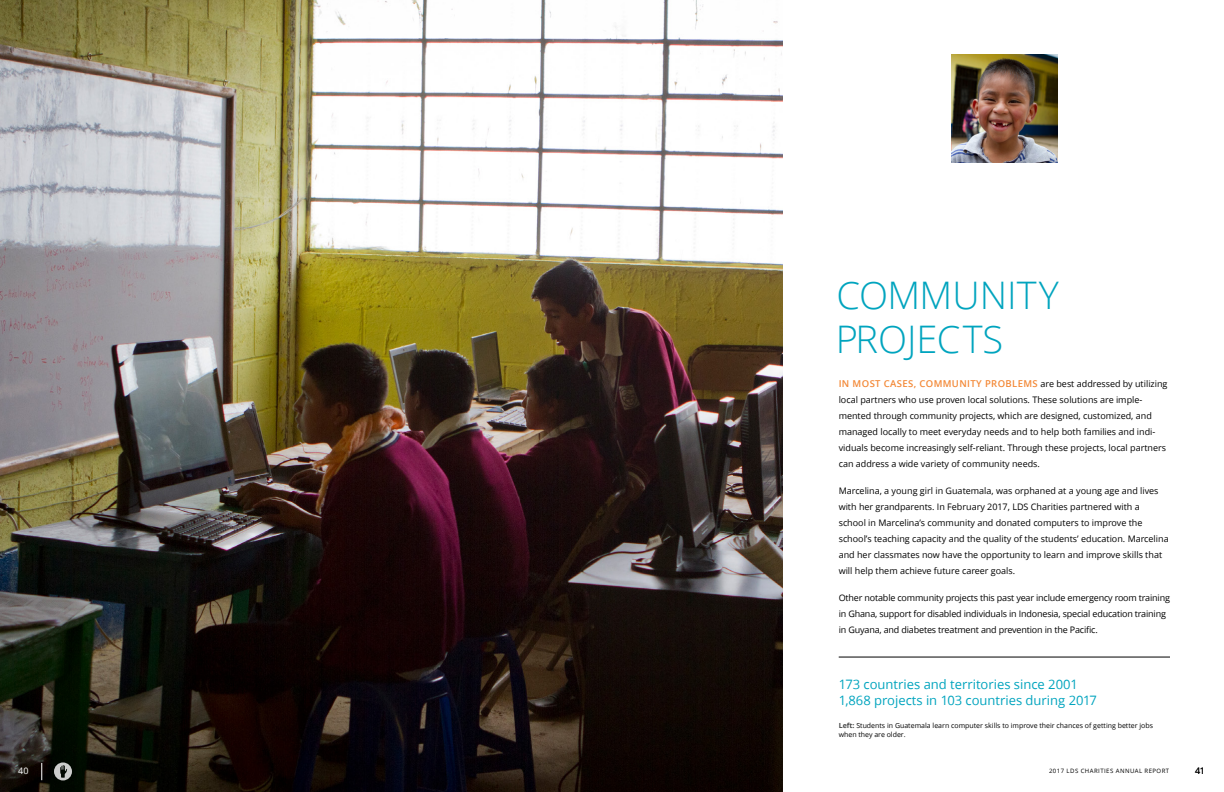
<style>
.page{position:relative;width:1224px;height:792px;background:#fff}
.page>*{position:absolute;margin:0;border:0;box-sizing:border-box;transform-origin:0 0}
.Headers{font:300 38px/44px "Zoramlds Lat";color:#00a4be}
.Project_Numbers{font:13px/16px "Zoramlds Lat";color:#00a4be}
.Copy{font:600 9.5px "Zoramlds Lat";letter-spacing:.04em;color:#f38836}
.Copy-2{font:9px/16px "Zoramlds Lat";color:#000}
.Copy-3{font:9px/16px "Zoramlds Lat";letter-spacing:-.02em;color:#000}
.t1{font:9px "Zoramlds Lat";color:#fff}
.Photo_Caption{font:7px/9px "Zoramlds Lat";color:#000}
.t2{font:6px "Zoramlds Lat";letter-spacing:.075em;color:#000}
.s1{font-weight:400;font-size:9px;color:#000}
.s2{font-weight:700;color:#464747}
</style>
<div class="page">
<img style="left:0;top:0;width:783px;height:792px">
<hr style="left:839px;top:657px;width:331px;height:1px;background:#000">
<img style="left:951px;top:54px;width:106px;height:109px">
<svg style="left:42px;top:763px;width:1px;height:17px"></svg>
<svg style="left:54px;top:762px;width:18px;height:18px"></svg>
<p class="Headers" style="left:836px;top:274px;width:225px">COMMUNITY<br>PROJECTS</p>
<p class="Copy" style="left:839px;top:377px;width:330px">IN MOST CASES, COMMUNITY PROBLEMS <span class="s1">are best addressed by utilizing</span></p>
<p class="Copy-2" style="left:839px;top:392px;width:329px">local partners who use proven local solutions. These solutions are imple&shy;mented through community projects, which are designed, customized, and managed locally to meet everyday needs and to help both families and indi&shy;viduals become increasingly self-reliant. Through these projects, local partners can address a wide variety of community needs.</p>
<p class="Copy-2" style="left:839px;top:483px;width:331px">Marcelina, a young girl in Guatemala, was orphaned at a young age and lives with her grandparents. In February 2017, LDS Charities partnered with a school in Marcelina’s community and donated computers to improve the school’s teaching capacity and the quality of the students’ education. Marcelina and her classmates now have the opportunity to learn and improve skills that will help them achieve future career goals.</p>
<p class="Copy-3" style="left:839px;top:590px;width:333px">Other notable community projects this past year include emergency room training in Ghana, support for disabled individuals in Indonesia, special education training in Guyana, and diabetes treatment and prevention in the Pacific.</p>
<p class="Project_Numbers" style="left:839px;top:676px;width:260px">173 countries and territories since 2001<br>1,868 projects in 103 countries during 2017</p>
<p class="Photo_Caption" style="left:839px;top:721px;width:316px"><span class="s2">Left:</span> Students in Guatemala learn computer skills to improve their chances of getting better jobs when they are older.</p>
<p class="t1" style="left:18px;top:764px;width:12px">40</p>
<p class="t2" style="left:1049px;top:767px;width:122px">2017 LDS CHARITIES ANNUAL REPORT</p>
<p class="Copy-2" style="left:1195px;top:762px;width:12px">41</p>
</div>
